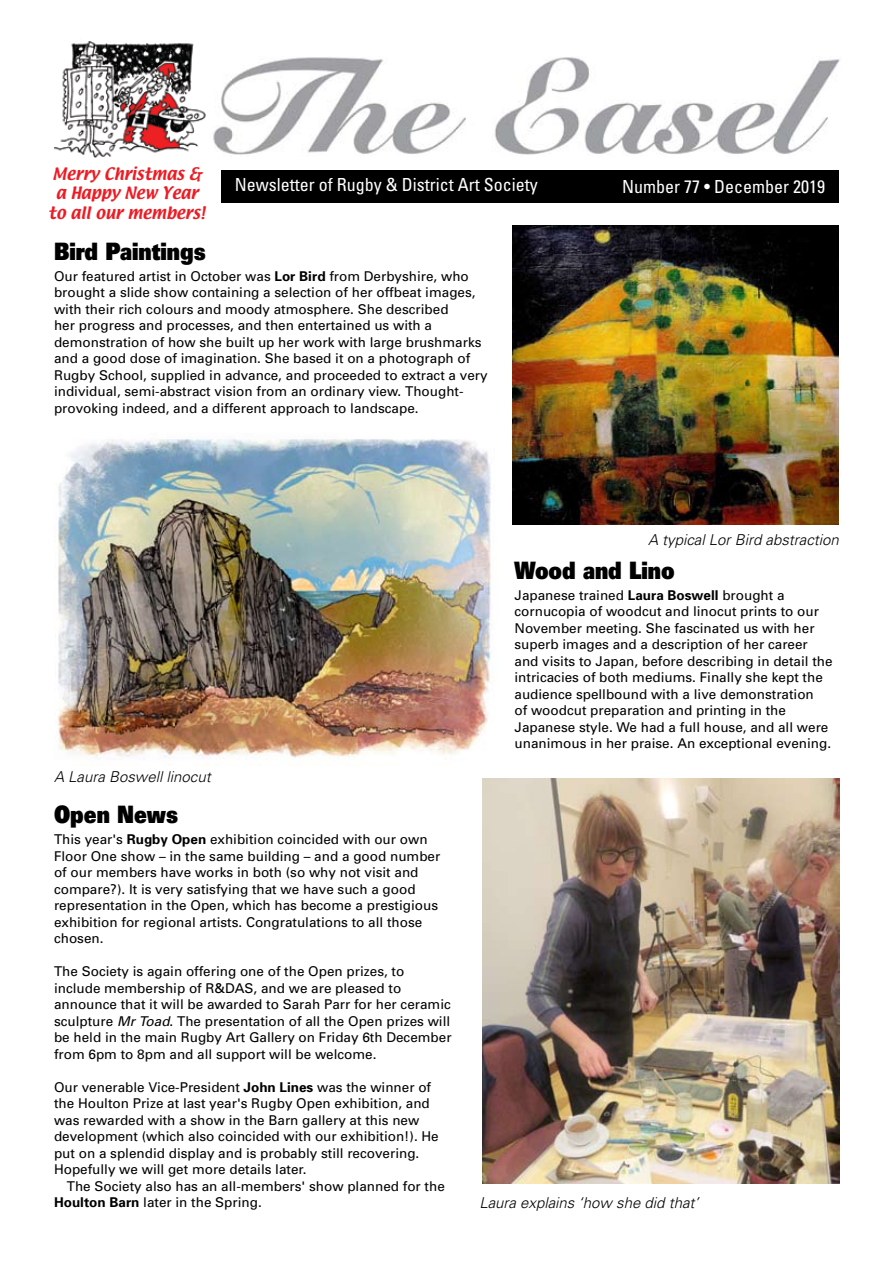
<style>
.page{position:relative;width:893px;height:1263px;background:#fff}
.page>*{position:absolute;margin:0;border:0;box-sizing:border-box;transform-origin:0 0}
.t1{font:900 24px "Univers";color:#000;scale:.85 1}
.t2{font:condensed 18px "Univers";color:#fff}
.t3{font:italic 300 15px "Univers";color:#000}
.t4{font:15px/19.5px "Textile";color:#ed1c24;text-align:center}
.t5{font:13.5px/16.5px "Univers";color:#000}
.s1{font-weight:700}
.s2{font-style:italic}
</style>
<div class="page">
<div style="left:221px;top:170px;width:618px;height:33px;background:#000"></div>
<img style="left:213px;top:57px;width:627px;height:98px">
<img style="left:512px;top:225px;width:327px;height:300px">
<img style="left:57px;top:439px;width:434px;height:326px">
<img style="left:483px;top:778px;width:357px;height:405px">
<img style="left:54px;top:41px;width:152px;height:117px">
<p class="t4" style="left:49px;top:164px;width:158px">Merry Christmas &amp; a Happy New Year to all our members!</p>
<h2 class="t2" style="left:235px;top:173px;width:304px">Newsletter of Rugby &amp; District Art Society</h2>
<h2 class="t2" style="left:622px;top:175px;width:204px">Number 77 • December 2019</h2>
<h1 class="t1" style="left:54px;top:235px;width:180px">Bird Paintings</h1>
<p class="t5" style="left:54px;top:267px;width:435px">Our featured artist in October was <span class="s1">Lor Bird</span> from Derbyshire, who brought a slide show containing a selection of her offbeat images, with their rich colours and moody atmosphere. She described<br>her progress and processes, and then entertained us with a demonstration of how she built up her work with large brushmarks and a good dose of imagination. She based it on a photograph of Rugby School, supplied in advance, and proceeded to extract a very individual, semi-abstract vision from an ordinary view. Thought&shy;provoking indeed, and a different approach to landscape.</p>
<p class="t3" style="left:54px;top:767px;width:158px">A Laura Boswell linocut</p>
<p class="t3" style="left:648px;top:531px;width:192px">A typical Lor Bird abstraction</p>
<h1 class="t1" style="left:514px;top:554px;width:190px">Wood and Lino</h1>
<p class="t5" style="left:514px;top:586px;width:320px">Japanese trained <span class="s1">Laura Boswell</span> brought a cornucopia of woodcut and linocut prints to our November meeting. She fascinated us with her superb images and a description of her career and visits to Japan, before describing in detail the intricacies of both mediums. Finally she kept the audience spellbound with a live demonstration<br>of woodcut preparation and printing in the Japanese style. We had a full house, and all were unanimous in her praise. An exceptional evening.</p>
<h1 class="t1" style="left:54px;top:799px;width:148px">Open News</h1>
<p class="t5" style="left:54px;top:831px;width:388px">This year's <span class="s1">Rugby Open</span> exhibition coincided with our own Floor One show – in the same building – and a good number of our members have works in both (so why not visit and compare?). It is very satisfying that we have such a good representation in the Open, which has become a prestigious exhibition for regional artists. Congratulations to all those chosen.</p>
<p class="t5" style="left:54px;top:963px;width:399px">The Society is again offering one of the Open prizes, to include membership of R&amp;DAS, and we are pleased to announce that it will be awarded to Sarah Parr for her ceramic sculpture <span class="s2">Mr Toad</span>. The presentation of all the Open prizes will be held in the main Rugby Art Gallery on Friday 6th December from 6pm to 8pm and all support will be welcome.</p>
<p class="t5" style="left:54px;top:1078px;width:386px">Our venerable Vice-President <span class="s1">John Lines</span> was the winner of the Houlton Prize at last year's Rugby Open exhibition, and was rewarded with a show in the Barn gallery at this new development (which also coincided with our exhibition!). He put on a splendid display and is probably still recovering.<br>Hopefully we will get more details later.</p>
<p class="t5" style="left:54px;top:1177px;width:392px;text-indent:13px">The Society also has an all-members' show planned for the<br><span class="s1">Houlton Barn</span> later in the Spring.</p>
<p class="t3" style="left:479px;top:1194px;width:221px">Laura explains ‘how she did that’</p>
</div>
